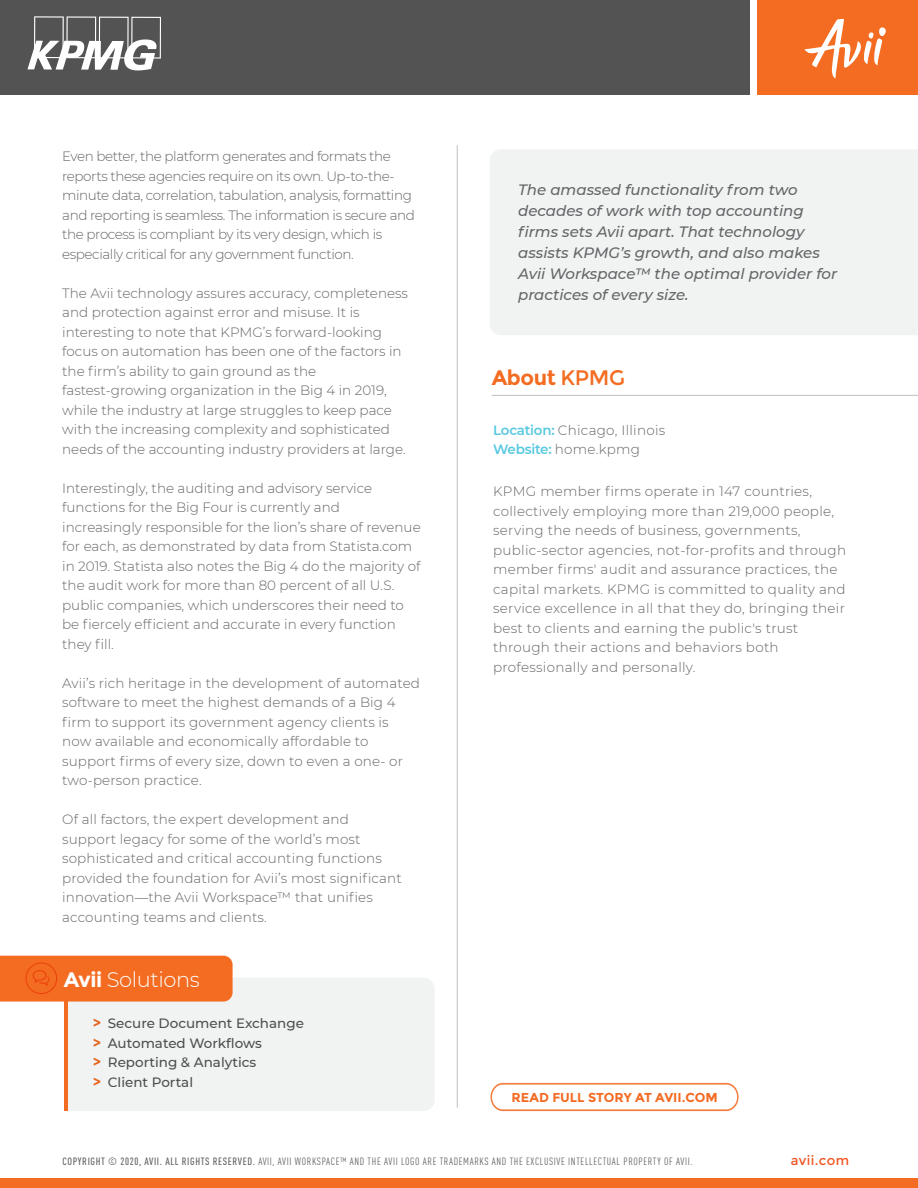
<style>
.page{position:relative;width:918px;height:1188px;background:#fff}
.page>*{position:absolute;margin:0;border:0;box-sizing:border-box;transform-origin:0 0}
.t1{font:300 21px "Montserrat";letter-spacing:-.02em;color:#fff}
.t2{font:700 21px "Montserrat";letter-spacing:-.02em;color:#f36c21}
.t3{font:italic 500 15px/21px "Montserrat";color:#636567}
.t4{font:300 13.5px/19.5px "Montserrat";color:#636567}
.t5{font:300 13.5px/19.5px "Montserrat";letter-spacing:.02em;color:#636567}
.t6{font:300 13.5px/19.5px "Montserrat";letter-spacing:-.03em;color:#636567}
.t7{font:500 13.5px/19.5px "Montserrat";color:#525352}
.t8{font:13.2px "Montserrat";letter-spacing:.03em;color:#f15622}
.t9{font:700 12.9px "Montserrat";color:#f36b23}
.t10{font:10.5px "DIN Cond";letter-spacing:.06em;color:#636567}
.s1{font-weight:700}
.s2{font-weight:700;color:#f36c21}
.s3{font-weight:400}
.s4{font-weight:600;color:#59c9e0}
.s5{font-weight:500}
</style>
<div class="page">
<div style="left:68px;top:978px;width:366px;height:133px;background:#f1f3f3"></div>
<hr style="left:64px;top:994px;width:4px;height:117px;background:#f36c21">
<div style="left:0;top:1178px;width:918px;height:10px;background:#f36c21"></div>
<svg style="left:491px;top:1083px;width:248px;height:28px"></svg>
<div style="left:0;top:0;width:750px;height:95px;background:#525352"></div>
<div style="left:758px;top:0;width:160px;height:95px;background:#f36c21"></div>
<svg style="left:804px;top:19px;width:78px;height:59px"></svg>
<div style="left:879px;top:27px;width:7px;height:9px;background:#fff;border-radius:50%"></div>
<hr style="left:457px;top:145px;width:1px;height:963px;background:#c0bfbf">
<hr style="left:492px;top:395px;width:426px;height:1px;background:#c0bfbf">
<div style="left:0;top:956px;width:233px;height:46px;background:#f36c21"></div>
<div style="left:490px;top:150px;width:428px;height:185px;background:#f1f3f3"></div>
<svg style="left:27px;top:16px;width:134px;height:54px"></svg>
<p class="t6" style="left:62px;top:146px;width:354px">Even better, the platform generates and formats the reports these agencies require on its own. Up-to-the&shy;minute data, correlation, tabulation, analysis, formatting and reporting is seamless. The information is secure and the process is compliant by its very design, which is especially critical for any government function.</p>
<p class="t4" style="left:62px;top:283px;width:347px">The Avii technology assures accuracy, completeness and protection against error and misuse. It is interesting to note that KPMG’s forward-looking focus on automation has been one of the factors in the firm’s ability to gain ground as the fastest-growing organization in the Big 4 in 2019, while the industry at large struggles to keep pace with the increasing complexity and sophisticated needs of the accounting industry providers at large.</p>
<p class="t4" style="left:62px;top:478px;width:360px">Interestingly, the auditing and advisory service functions for the Big Four is currently and increasingly responsible for the lion’s share of revenue for each, as demonstrated by data from Statista.com in 2019. Statista also notes the Big 4 do the majority of the audit work for more than 80 percent of all U.S. public companies, which underscores their need to be fiercely efficient and accurate in every function they fill.</p>
<p class="t4" style="left:62px;top:673px;width:359px">Avii’s rich heritage in the development of automated software to meet the highest demands of a Big 4 firm to support its government agency clients is now available and economically affordable to support firms of every size, down to even a one- or two-person practice.</p>
<p class="t4" style="left:62px;top:809px;width:341px">Of all factors, the expert development and support legacy for some of the world’s most sophisticated and critical accounting functions provided the foundation for Avii’s most significant innovation—the Avii Workspace™ that unifies accounting teams and clients.</p>
<h1 class="t1" style="left:64px;top:965px;width:138px"><span class="s1">Avii</span> Solutions</h1>
<p class="t7" style="left:93px;top:1013px;width:213px"><span class="s2">&gt;</span> Secure Document Exchange <span class="s2">&gt;</span> Automated Workflows<br><span class="s2">&gt;</span> Reporting &amp; Analytics<br><span class="s2">&gt;</span> Client Portal</p>
<p class="t3" style="left:518px;top:178px;width:321px">The amassed functionality from two decades of work with top accounting firms sets Avii apart. That technology assists KPMG’s growth, and also makes Avii Workspace™ the optimal provider for practices of every size.</p>
<h1 class="t2" style="left:492px;top:365px;width:135px">About <span class="s3">KPMG</span></h1>
<p class="t5" style="left:493px;top:420px;width:174px"><span class="s4">Location:</span> Chicago, Illinois<br><span class="s4">Website:</span> home.kpmg</p>
<p class="t5" style="left:493px;top:482px;width:355px">KPMG member firms operate in 147 countries, collectively employing more than 219,000 people, serving the needs of business, governments, public-sector agencies, not-for-profits and through member firms' audit and assurance practices, the capital markets. KPMG is committed to quality and service excellence in all that they do, bringing their best to clients and earning the public's trust through their actions and behaviors both professionally and personally.</p>
<p class="t9" style="left:512px;top:1090px;width:208px">READ FULL STORY AT AVII.COM</p>
<p class="t10" style="left:63px;top:1155px;width:632px"><span class="s5">COPYRIGHT © 2020, AVII. ALL RIGHTS RESERVED.</span> AVII, AVII WORKSPACE™ AND THE AVII LOGO ARE TRADEMARKS AND THE EXCLUSIVE INTELLECTUAL PROPERTY OF AVII.</p>
<p class="t8" style="left:791px;top:1153px;width:60px">avii.com</p>
</div>
